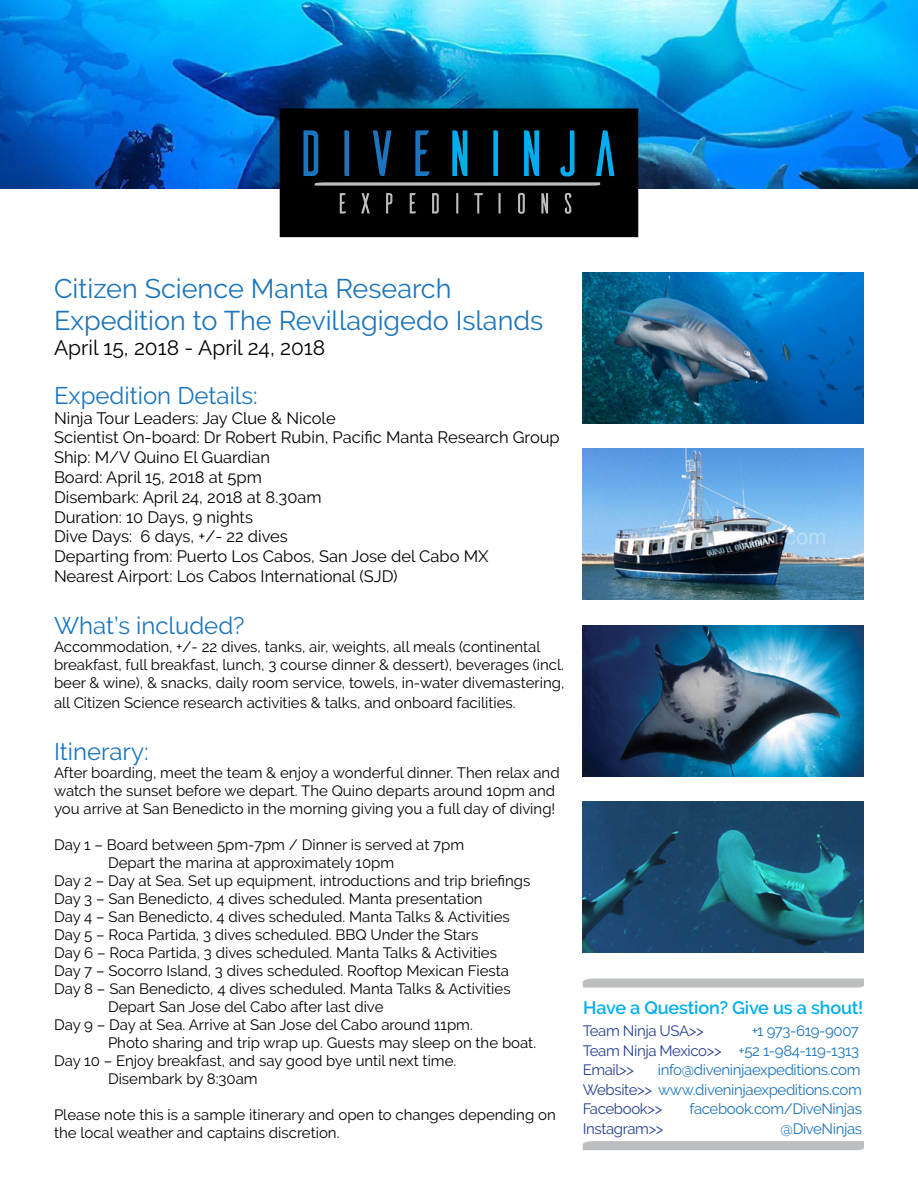
<style>
.page{position:relative;width:918px;height:1188px;background:#fff}
.page>*{position:absolute;margin:0;border:0;box-sizing:border-box;transform-origin:0 0}
.t1{font:27px/32.4px "Raleway";color:#1c75bc}
.t2{font:24px "Raleway";color:#1c75bc}
.t3{font:21px "Raleway";color:#000}
.t4{font:600 18px "Raleway";letter-spacing:-.01em;color:#00aeef}
.t5{font:16.5px "Raleway";color:#000}
.t6{font:15px/18px "Raleway";color:#000}
.t7{font:15px/19.5px "Raleway";letter-spacing:-.025em;color:#1c75bc}
.t8{font:15px "Raleway";letter-spacing:-.025em;color:#25408f}
.s1{color:#1c75bc}
.s2{color:#25408f}
</style>
<div class="page">
<img style="left:583px;top:625px;width:281px;height:151px">
<img style="left:0;top:0;width:918px;height:189px">
<img style="left:583px;top:272px;width:281px;height:151px">
<img style="left:583px;top:449px;width:281px;height:151px">
<img style="left:583px;top:801px;width:281px;height:152px">
<div style="left:280px;top:109px;width:358px;height:127px;background:#000"></div>
<div style="left:280px;top:108px;width:358px;height:129px;border:2px solid #000"></div>
<svg style="left:303px;top:130px;width:15px;height:46px"></svg>
<svg style="left:344px;top:130px;width:5px;height:46px"></svg>
<svg style="left:373px;top:130px;width:18px;height:46px"></svg>
<svg style="left:415px;top:130px;width:15px;height:46px"></svg>
<svg style="left:452px;top:130px;width:15px;height:46px"></svg>
<svg style="left:493px;top:130px;width:5px;height:46px"></svg>
<svg style="left:524px;top:130px;width:15px;height:46px"></svg>
<svg style="left:560px;top:130px;width:15px;height:46px"></svg>
<svg style="left:596px;top:130px;width:19px;height:46px"></svg>
<svg style="left:315px;top:182px;width:285px;height:4px"></svg>
<svg style="left:340px;top:193px;width:6px;height:21px"></svg>
<svg style="left:361px;top:193px;width:9px;height:21px"></svg>
<svg style="left:386px;top:193px;width:6px;height:21px"></svg>
<svg style="left:410px;top:193px;width:6px;height:21px"></svg>
<svg style="left:432px;top:193px;width:7px;height:21px"></svg>
<svg style="left:456px;top:193px;width:2px;height:21px"></svg>
<svg style="left:474px;top:193px;width:9px;height:21px"></svg>
<svg style="left:499px;top:193px;width:2px;height:21px"></svg>
<svg style="left:518px;top:193px;width:7px;height:21px"></svg>
<svg style="left:541px;top:193px;width:7px;height:21px"></svg>
<svg style="left:565px;top:193px;width:6px;height:21px"></svg>
<svg style="left:583px;top:979px;width:281px;height:9px;background:#bec0c2"></svg>
<div style="left:583px;top:1141px;width:281px;height:9px;background:#bcbec0"></div>
<p class="t1" style="left:54px;top:272px;width:491px">Citizen Science Manta Research<br>Expedition to The Revillagigedo Islands</p>
<p class="t3" style="left:54px;top:336px;width:273px">April 15, 2018 - April 24, 2018</p>
<p class="t2" style="left:54px;top:381px;width:205px">Expedition Details:</p>
<p class="t5" style="left:54px;top:408px;width:283px">Ninja Tour Leaders: Jay Clue &amp; Nicole</p>
<p class="t5" style="left:54px;top:428px;width:507px">Scientist On-board: Dr Robert Rubin, Pacific Manta Research Group</p>
<p class="t5" style="left:54px;top:448px;width:218px">Ship: M/V Quino El Guardian</p>
<p class="t5" style="left:54px;top:468px;width:209px">Board: April 15, 2018 at 5pm</p>
<p class="t5" style="left:54px;top:487px;width:269px">Disembark: April 24, 2018 at 8.30am</p>
<p class="t5" style="left:54px;top:507px;width:201px">Duration: 10 Days, 9 nights</p>
<p class="t5" style="left:54px;top:527px;width:236px">Dive Days: 6 days, +/- 22 dives</p>
<p class="t5" style="left:54px;top:547px;width:436px">Departing from: Puerto Los Cabos, San Jose del Cabo MX</p>
<p class="t5" style="left:54px;top:567px;width:345px">Nearest Airport: Los Cabos International (SJD)</p>
<p class="t2" style="left:54px;top:612px;width:192px">What’s included?</p>
<p class="t6" style="left:54px;top:638px;width:512px">Accommodation, +/- 22 dives, tanks, air, weights, all meals (continental breakfast, full breakfast, lunch, 3 course dinner &amp; dessert), beverages (incl. beer &amp; wine), &amp; snacks, daily room service, towels, in-water divemastering,</p>
<p class="t6" style="left:54px;top:694px;width:463px">all Citizen Science research activities &amp; talks, and onboard facilities.</p>
<p class="t2" style="left:54px;top:738px;width:96px">Itinerary:</p>
<p class="t6" style="left:54px;top:764px;width:507px">After boarding, meet the team &amp; enjoy a wonderful dinner. Then relax and watch the sunset before we depart. The Quino departs around 10pm and you arrive at San Benedicto in the morning giving you a full day of diving!</p>
<p class="t6" style="left:108px;top:836px;width:358px;text-indent:-54px">Day 1 – Board between 5pm-7pm / Dinner is served at 7pm<br>Depart the marina at approximately 10pm</p>
<p class="t6" style="left:54px;top:872px;width:478px">Day 2 – Day at Sea. Set up equipment, introductions and trip briefings</p>
<p class="t6" style="left:54px;top:890px;width:430px">Day 3 – San Benedicto, 4 dives scheduled. Manta presentation</p>
<p class="t6" style="left:54px;top:908px;width:457px">Day 4 – San Benedicto, 4 dives scheduled. Manta Talks &amp; Activities</p>
<p class="t6" style="left:54px;top:926px;width:426px">Day 5 – Roca Partida, 3 dives scheduled. BBQ Under the Stars</p>
<p class="t6" style="left:54px;top:944px;width:445px">Day 6 – Roca Partida, 3 dives scheduled. Manta Talks &amp; Activities</p>
<p class="t6" style="left:54px;top:962px;width:457px">Day 7 – Socorro Island, 3 dives scheduled. Rooftop Mexican Fiesta</p>
<p class="t6" style="left:108px;top:980px;width:404px;text-indent:-54px">Day 8 – San Benedicto, 4 dives scheduled. Manta Talks &amp; Activities<br>Depart San Jose del Cabo after last dive</p>
<p class="t6" style="left:108px;top:1016px;width:430px;text-indent:-54px">Day 9 – Day at Sea. Arrive at San Jose del Cabo around 11pm.<br>Photo sharing and trip wrap up. Guests may sleep on the boat.</p>
<p class="t6" style="left:108px;top:1052px;width:350px;text-indent:-54px">Day 10 – Enjoy breakfast, and say good bye until next time.<br>Disembark by 8:30am</p>
<p class="t6" style="left:54px;top:1106px;width:503px">Please note this is a sample itinerary and open to changes depending on the local weather and captains discretion.</p>
<p class="t4" style="left:583px;top:997px;width:282px">Have a Question? Give us a shout!</p>
<p class="t8" style="left:583px;top:1022px;width:123px">Team Ninja USA&gt;&gt;</p>
<p class="t7" style="left:752px;top:1021px;width:109px">+1 973-619-9007</p>
<p class="t8" style="left:583px;top:1042px;width:278px">Team Ninja Mexico&gt;&gt; <span class="s1">+52 1-984-119-1313</span></p>
<p class="t8" style="left:583px;top:1061px;width:53px">Email&gt;&gt;</p>
<p class="t7" style="left:658px;top:1060px;width:204px">info@diveninjaexpeditions.com</p>
<p class="t7" style="left:583px;top:1080px;width:281px"><span class="s2">Website&gt;&gt;</span> www.diveninjaexpeditions.com<br><span class="s2">Facebook&gt;&gt;</span></p>
<p class="t7" style="left:690px;top:1099px;width:174px">facebook.com/DiveNinjas</p>
<p class="t8" style="left:583px;top:1120px;width:82px">Instagram&gt;&gt;</p>
<p class="t7" style="left:781px;top:1119px;width:83px">@DiveNinjas</p>
</div>
